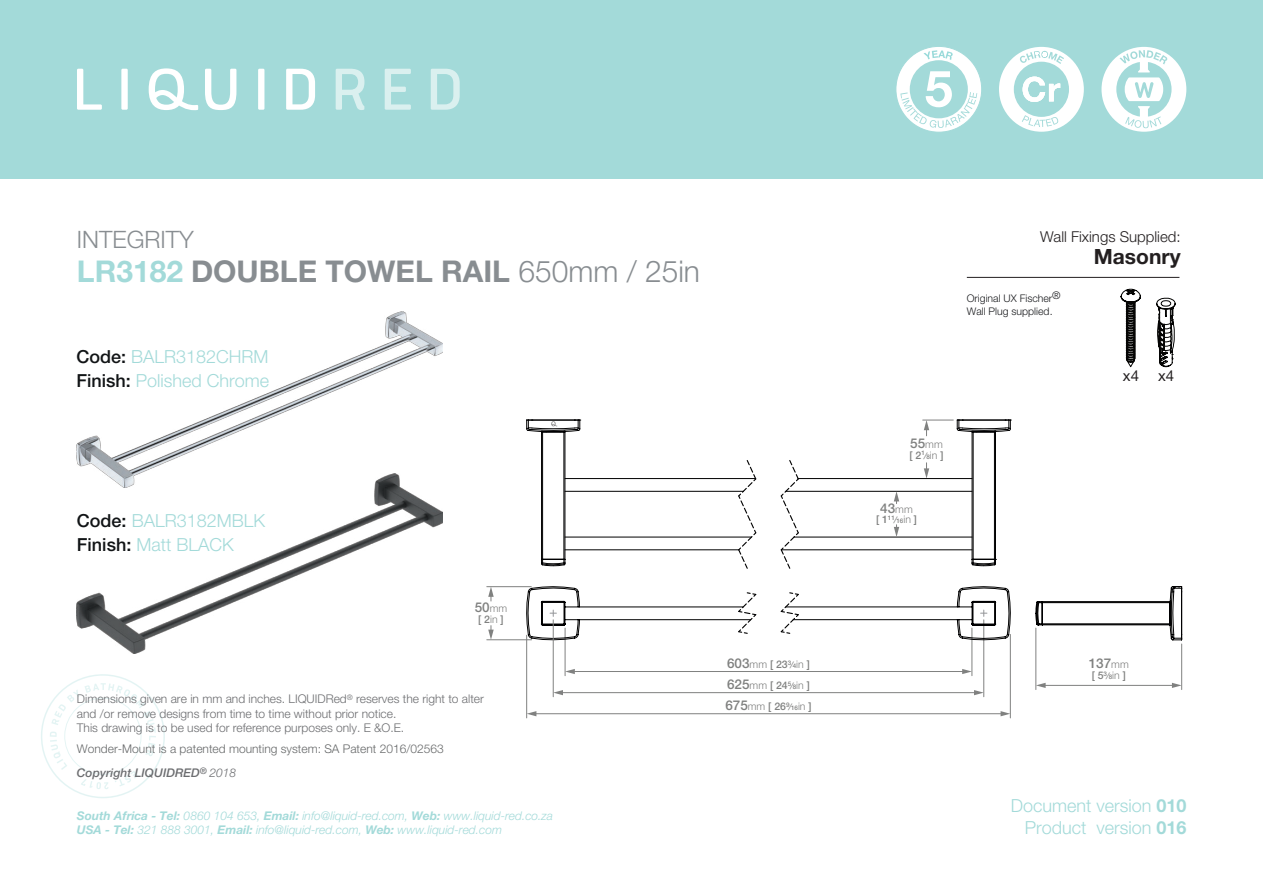
<style>
.page{position:relative;width:1263px;height:893px;background:#fff}
.page>*{position:absolute;margin:0;border:0;box-sizing:border-box;transform-origin:0 0}
.t1{font:700 30px "Helvetica Neue LT Std";color:#888d91}
.t2{font:300 24px "Helvetica Neue LT Std";color:#888d91}
.t3{font:700 21px "Helvetica Neue LT Std";color:#231f20}
.t4{font:300 18px/24px "Helvetica Neue LT Std";color:#a3dad9}
.t5{font:300 15px "Helvetica Neue LT Std";color:#231f20}
.t6{font:15px "Helvetica Neue LT Std";color:#231f20}
.t7{font:500 13.5px "Helvetica Neue LT Std";color:#808180}
.t8{font:300 12px/14.4px "Helvetica Neue LT Std";color:#6c6d70}
.t9{font:italic 300 12px/14.4px "Helvetica Neue LT Std";color:#a3dad9}
.t10{font:300 12px "Helvetica Neue LT Std";color:#67696a}
.t11{font:italic 500 12px "Helvetica Neue LT Std";color:#6c6d70}
.t12{font:300 10.5px "Helvetica Neue LT Std";color:#808180}
.t13{font:300 10.5px/12.6px "Helvetica Neue LT Std";color:#1a1b1e}
.t14{font:500 10.5px "Helvetica Neue LT Std";color:#808180}
.t15{font:500 6.3px "Helvetica Neue LT Std";color:#808180}
.s1{color:#a3dad9}
.s2{font-weight:300}
.s3{font-weight:500;color:#111416}
.s4{font-weight:300;font-size:10.5px}
.s5{font-weight:700}
.s6{font-size:9px}
.s7{font-size:6.3px}
.s8{font-size:10.5px}
.s9{font-weight:500;font-size:13.5px}
.s10{font-weight:500}
.s11{font-weight:500;font-size:9px}
.s12{font-weight:500;font-size:6.3px}
</style>
<div class="page">
<img style="left:77px;top:487px;width:365px;height:167px">
<img style="left:77px;top:312px;width:365px;height:175px">
<svg style="left:41px;top:674px;width:124px;height:124px"></svg>
<hr style="left:967px;top:277px;width:212px;height:1px;background:#231f20">
<div style="left:0;top:0;width:1263px;height:179px;background:#a3dad9"></div>
<svg style="left:77px;top:69px;width:25px;height:41px"></svg>
<div style="left:121px;top:69px;width:7px;height:41px;background:#fff"></div>
<svg style="left:205px;top:69px;width:31px;height:41px"></svg>
<div style="left:258px;top:69px;width:6px;height:41px;background:#fff"></div>
<svg style="left:286px;top:69px;width:29px;height:41px"></svg>
<svg style="left:336px;top:69px;width:28px;height:41px"></svg>
<svg style="left:385px;top:69px;width:26px;height:41px"></svg>
<svg style="left:431px;top:69px;width:29px;height:41px"></svg>
<svg style="left:149px;top:68px;width:49px;height:42px"></svg>
<svg style="left:896px;top:47px;width:86px;height:85px"></svg>
<svg style="left:1101px;top:47px;width:85px;height:85px"></svg>
<svg style="left:999px;top:47px;width:85px;height:85px"></svg>
<svg style="left:1156px;top:298px;width:19px;height:69px"></svg>
<svg style="left:1121px;top:289px;width:20px;height:78px"></svg>
<hr style="left:923px;top:420px;width:30px;height:1px;background:#808180">
<hr style="left:1181px;top:644px;width:1px;height:46px;background:#808180">
<hr style="left:1035px;top:628px;width:1px;height:62px;background:#808180">
<hr style="left:487px;top:639px;width:45px;height:1px;background:#808180">
<hr style="left:487px;top:586px;width:44px;height:1px;background:#808180">
<hr style="left:983px;top:620px;width:1px;height:77px;background:#808180">
<hr style="left:565px;top:628px;width:1px;height:48px;background:#808180">
<hr style="left:971px;top:628px;width:1px;height:48px;background:#808180">
<hr style="left:1010px;top:634px;width:1px;height:84px;background:#808180">
<hr style="left:526px;top:635px;width:1px;height:83px;background:#808180">
<svg style="left:488px;top:626px;width:6px;height:14px"></svg>
<svg style="left:488px;top:587px;width:6px;height:14px"></svg>
<hr style="left:535px;top:713px;width:467px;height:1px;background:#808180">
<svg style="left:527px;top:711px;width:9px;height:5px"></svg>
<svg style="left:1000px;top:711px;width:10px;height:5px"></svg>
<hr style="left:573px;top:671px;width:391px;height:1px;background:#808180">
<svg style="left:565px;top:669px;width:10px;height:5px"></svg>
<svg style="left:962px;top:669px;width:10px;height:5px"></svg>
<hr style="left:1044px;top:685px;width:130px;height:1px;background:#808180">
<svg style="left:1036px;top:683px;width:10px;height:5px"></svg>
<svg style="left:1172px;top:683px;width:10px;height:5px"></svg>
<hr style="left:561px;top:692px;width:415px;height:1px;background:#808180">
<svg style="left:554px;top:690px;width:9px;height:5px"></svg>
<svg style="left:974px;top:690px;width:10px;height:5px"></svg>
<svg style="left:924px;top:463px;width:5px;height:15px"></svg>
<svg style="left:924px;top:420px;width:5px;height:16px"></svg>
<hr style="left:553px;top:620px;width:1px;height:77px;background:#808180">
<svg style="left:526px;top:586px;width:485px;height:54px"></svg>
<svg style="left:1035px;top:586px;width:147px;height:55px"></svg>
<hr style="left:995px;top:432px;width:1px;height:127px;background:#000001">
<hr style="left:994px;top:432px;width:1px;height:127px;background:#000001">
<hr style="left:972px;top:432px;width:1px;height:127px;background:#000001">
<hr style="left:973px;top:432px;width:1px;height:127px;background:#000001">
<hr style="left:541px;top:432px;width:1px;height:127px;background:#000001">
<hr style="left:542px;top:432px;width:1px;height:127px;background:#000001">
<hr style="left:563px;top:432px;width:1px;height:127px;background:#000001">
<hr style="left:565px;top:432px;width:1px;height:127px;background:#000001">
<svg style="left:971px;top:558px;width:25px;height:8px"></svg>
<svg style="left:541px;top:558px;width:25px;height:8px"></svg>
<hr style="left:798px;top:478px;width:174px;height:1px;background:#000001">
<hr style="left:786px;top:491px;width:186px;height:1px;background:#000001">
<hr style="left:794px;top:537px;width:178px;height:1px;background:#000001">
<hr style="left:781px;top:549px;width:191px;height:1px;background:#000001">
<svg style="left:956px;top:420px;width:55px;height:13px"></svg>
<svg style="left:526px;top:420px;width:55px;height:13px"></svg>
<hr style="left:565px;top:478px;width:190px;height:1px;background:#000001">
<hr style="left:565px;top:491px;width:178px;height:1px;background:#000001">
<hr style="left:565px;top:537px;width:186px;height:1px;background:#000001">
<hr style="left:565px;top:549px;width:174px;height:1px;background:#000001">
<svg style="left:737px;top:460px;width:20px;height:109px"></svg>
<svg style="left:780px;top:460px;width:20px;height:109px"></svg>
<svg style="left:894px;top:525px;width:5px;height:12px"></svg>
<svg style="left:894px;top:491px;width:5px;height:13px"></svg>
<h2 class="t2" style="left:77px;top:225px;width:118px">INTEGRITY</h2>
<p class="t5" style="left:1040px;top:228px;width:142px">Wall Fixings Supplied:</p>
<h3 class="t3" style="left:1094px;top:244px;width:88px">Masonry</h3>
<h1 class="t1" style="left:77px;top:252px;width:625px"><span class="s1">LR3182</span> DOUBLE TOWEL RAIL <span class="s2">650mm / 25in</span></h1>
<h3 class="t4" style="left:77px;top:344px;width:194px"><span class="s3">Code:</span> BALR3182CHRM<br><span class="s3">Finish:</span> Polished Chrome</h3>
<h3 class="t4" style="left:77px;top:509px;width:190px"><span class="s3">Code:</span> BALR3182MBLK<br><span class="s3">Finish:</span> Matt BLACK</h3>
<p class="t7" style="left:475px;top:599px;width:34px">50<span class="s4">mm</span></p>
<p class="t14" style="left:478px;top:612px;width:27px">[ 2<span class="s2">in</span> ]</p>
<p class="t8" style="left:77px;top:692px;width:408px">Dimensions given are in mm and inches. LIQUIDRed<sup>®</sup> reserves the right to alter and /or remove designs from time to time without prior notice.<br>This drawing is to be used for reference purposes only. E &amp;O.E.</p>
<p class="t10" style="left:77px;top:742px;width:368px">Wonder-Mount is a patented mounting system: SA Patent 2016/02563</p>
<p class="t11" style="left:77px;top:766px;width:161px">Copyright LIQUIDRED<sup>®</sup> <span class="s2">2018</span></p>
<p class="t9" style="left:77px;top:808px;width:477px"><span class="s5">South Africa - Tel:</span> 0860 104 653, <span class="s5">Email:</span> info@liquid-red.com, <span class="s5">Web:</span> www.liquid-red.co.za<br><span class="s5">USA - Tel:</span> 321 888 3001, <span class="s5">Email:</span> info@liquid-red.com, <span class="s5">Web:</span> www.liquid-red.com</p>
<p class="t13" style="left:967px;top:292px;width:95px">Original UX Fischer®<br>Wall Plug supplied.</p>
<p class="t7" style="left:910px;top:435px;width:34px">55<span class="s4">mm</span></p>
<p class="t14" style="left:909px;top:448px;width:35px">[ 2<sup>1</sup><span class="s6">⁄</span><span class="s7">8</span><span class="s2">in</span> ]</p>
<p class="t7" style="left:880px;top:500px;width:34px">43<span class="s4">mm</span></p>
<p class="t15" style="left:876px;top:516px;width:43px"><span class="s8">[ 1</span>11<span class="s6">⁄</span>16<span class="s4">in</span> <span class="s8">]</span></p>
<p class="t6" style="left:1123px;top:366px;width:18px">x4</p>
<p class="t6" style="left:1158px;top:366px;width:18px">x4</p>
<p class="t12" style="left:727px;top:658px;width:84px"><span class="s9">603</span>mm <span class="s10">[ 23</span><sup>3</sup><span class="s11">⁄</span><span class="s12">4</span>in <span class="s10">]</span></p>
<p class="t7" style="left:1089px;top:656px;width:42px">137<span class="s4">mm</span></p>
<p class="t14" style="left:1092px;top:669px;width:35px">[ 5<sup>3</sup><span class="s6">⁄</span><span class="s7">8</span><span class="s2">in</span> ]</p>
<p class="t12" style="left:727px;top:679px;width:84px"><span class="s9">625</span>mm <span class="s10">[ 24</span><sup>5</sup><span class="s11">⁄</span><span class="s12">8</span>in <span class="s10">]</span></p>
<p class="t12" style="left:725px;top:700px;width:88px"><span class="s9">675</span>mm <span class="s10">[ 26</span><sup>9</sup><span class="s11">⁄</span><span class="s12">16</span>in <span class="s10">]</span></p>
<h3 class="t4" style="left:1011px;top:795px;width:177px;line-height:21.6px;text-align:right">Document version <span class="s5">010<br></span>Product version <span class="s5">016</span></h3>
</div>
